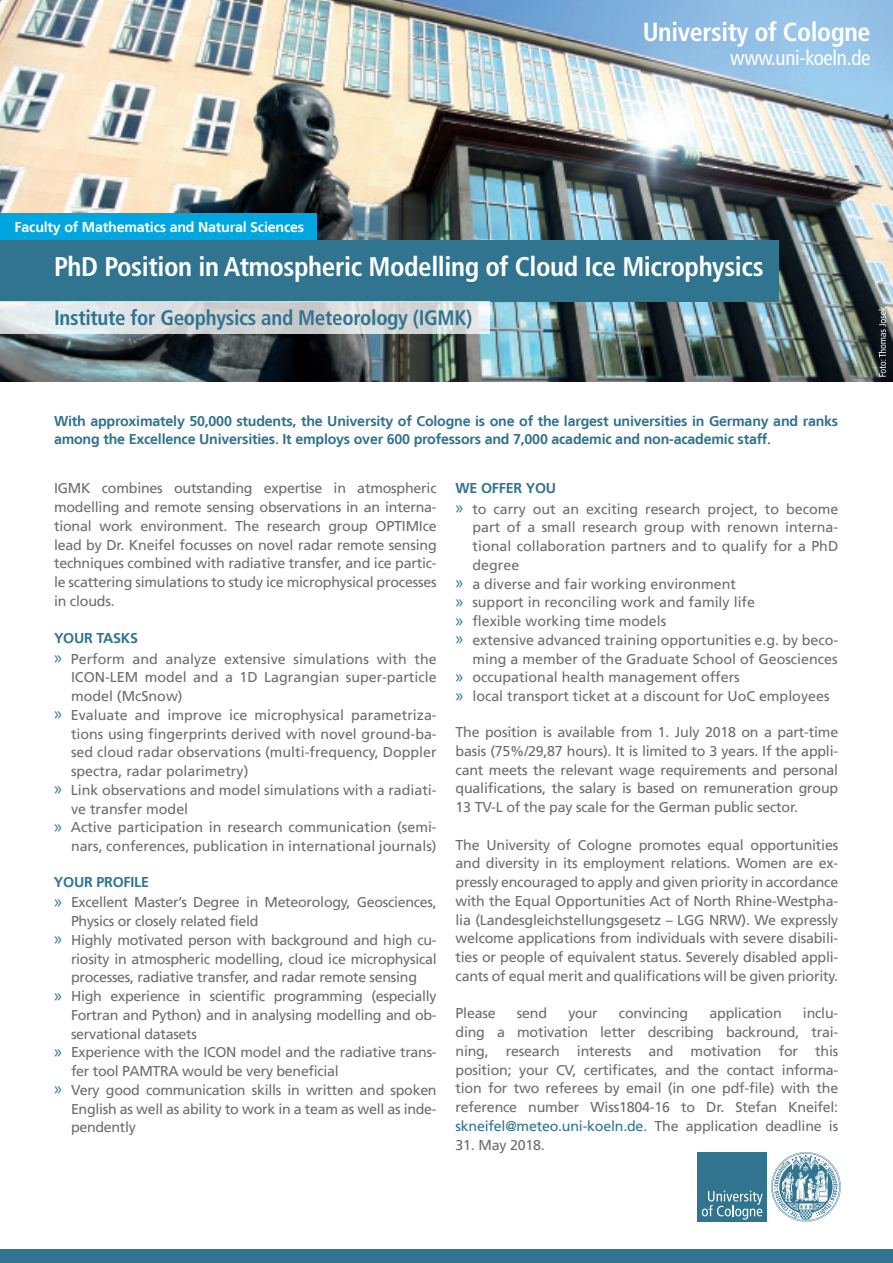
<style>
.page{position:relative;width:893px;height:1263px;background:#fff}
.page>*{position:absolute;margin:0;border:0;box-sizing:border-box;transform-origin:0 0}
.t1{font:700 condensed 27px "Frutiger LT Com";letter-spacing:-.015em;color:#fff}
.t2{font:700 condensed 26.1px "Frutiger LT Com";letter-spacing:-.015em;color:#fff}
.t3{font:700 condensed 21px "Frutiger LT Com";letter-spacing:-.015em;color:#30748f}
.t4{font:condensed 21px "Frutiger LT Com";letter-spacing:-.015em;color:#fff}
.t5{font:14.25px/18.8px "Frutiger LT";color:#6c6d70;text-align:justify}
.t6{font:14.25px/20.2px "Frutiger LT";letter-spacing:-.02em;color:#6c6d70}
.t7{font:700 14.25px/18.8px "Frutiger LT";letter-spacing:-.015em;color:#30748f}
.t8{font:700 14.25px "Frutiger LT";letter-spacing:-.015em;color:#fff}
.s1{font-weight:700;color:#30748f}
.s2{font-family:"Myriad Pro";font-size:18.75px;color:#30748f}
.s3{color:#30748f}
</style>
<div class="page">
<img style="left:0;top:0;width:893px;height:382px">
<div style="left:0;top:1249px;width:893px;height:14px;background:#30748f"></div>
<div style="left:0;top:240px;width:778px;height:62px;background:#30748f"></div>
<svg style="left:0;top:302px;width:489px;height:32px"></svg>
<svg style="left:878px;top:307px;width:8px;height:70px"></svg>
<div style="left:698px;top:1152px;width:69px;height:69px;background:#30748f"></div>
<svg style="left:771px;top:1152px;width:70px;height:70px"></svg>
<svg style="left:702px;top:1191px;width:61px;height:28px"></svg>
<div style="left:0;top:213px;width:316px;height:27px;background:#00a6e0"></div>
<h2 class="t2" style="left:643px;top:15px;width:229px">University of Cologne</h2>
<h3 class="t4" style="left:730px;top:45px;width:142px">www.uni-koeln.de</h3>
<p class="t8" style="left:15px;top:219px;width:291px">Faculty of Mathematics and Natural Sciences</p>
<h1 class="t1" style="left:54px;top:250px;width:711px">PhD Position in Atmospheric Modelling of Cloud Ice Microphysics</h1>
<h3 class="t3" style="left:54px;top:305px;width:420px">Institute for Geophysics and Meteorology (IGMK)</h3>
<p class="t7" style="left:54px;top:411px;width:786px">With approximately 50,000 students, the University of Cologne is one of the largest universities in Germany and ranks among the Excellence Universities. It employs over 600 professors and 7,000 academic and non-academic staff.</p>
<p class="t5" style="left:54px;top:479px;width:384px">IGMK combines outstanding expertise in atmospheric modelling and remote sensing observations in an interna&shy;tional work environment. The research group OPTIMIce lead by Dr. Kneifel focusses on novel radar remote sensing techniques combined with radiative transfer, and ice partic&shy;le scattering simulations to study ice microphysical processes in clouds.</p>
<p class="t5" style="left:54px;top:628px;width:384px;line-height:20.2px"><span class="s1">YOUR TASKS<br></span><span class="s2">»</span> Perform and analyze extensive simulations with the</p>
<p class="t5" style="left:71px;top:668px;width:367px">ICON-LEM model and a 1D Lagrangian super-particle</p>
<p class="t5" style="left:71px;top:687px;width:113px">model (McSnow)</p>
<p class="t5" style="left:54px;top:706px;width:384px"><span class="s2">»</span> Evaluate and improve ice microphysical parametriza-</p>
<p class="t5" style="left:71px;top:724px;width:367px">tions using fingerprints derived with novel ground-ba-</p>
<p class="t5" style="left:71px;top:743px;width:367px">sed cloud radar observations (multi-frequency, Doppler</p>
<p class="t5" style="left:71px;top:762px;width:179px">spectra, radar polarimetry)</p>
<p class="t5" style="left:54px;top:781px;width:384px"><span class="s2">»</span> Link observations and model simulations with a radiati-</p>
<p class="t5" style="left:71px;top:799px;width:119px">ve transfer model</p>
<p class="t5" style="left:54px;top:818px;width:384px"><span class="s2">»</span> Active participation in research communication (semi-</p>
<p class="t5" style="left:71px;top:837px;width:367px">nars, conferences, publication in international journals)</p>
<p class="t6" style="left:54px;top:872px;width:384px"><span class="s1">YOUR PROFILE<br></span><span class="s2">»</span> Excellent Master’s Degree in Meteorology, Geosciences,</p>
<p class="t6" style="left:71px;top:911px;width:189px">Physics or closely related field</p>
<p class="t6" style="left:54px;top:930px;width:384px"><span class="s2">»</span> Highly motivated person with background and high cu-</p>
<p class="t6" style="left:71px;top:949px;width:367px">riosity in atmospheric modelling, cloud ice microphysical</p>
<p class="t6" style="left:71px;top:967px;width:348px">processes, radiative transfer, and radar remote sensing</p>
<p class="t6" style="left:54px;top:986px;width:384px"><span class="s2">»</span> High experience in scientific programming (especially</p>
<p class="t6" style="left:71px;top:1005px;width:367px">Fortran and Python) and in analysing modelling and ob-</p>
<p class="t6" style="left:71px;top:1024px;width:128px">servational datasets</p>
<p class="t6" style="left:54px;top:1042px;width:384px"><span class="s2">»</span> Experience with the ICON model and the radiative trans-</p>
<p class="t6" style="left:71px;top:1061px;width:269px">fer tool PAMTRA would be very beneficial</p>
<p class="t6" style="left:54px;top:1080px;width:384px"><span class="s2">»</span> Very good communication skills in written and spoken</p>
<p class="t6" style="left:71px;top:1099px;width:367px">English as well as ability to work in a team as well as inde-</p>
<p class="t6" style="left:71px;top:1117px;width:67px">pendently</p>
<p class="t5" style="left:456px;top:478px;width:384px;line-height:20.2px"><span class="s1">WE OFFER YOU<br></span><span class="s2">»</span> to carry out an exciting research project, to become</p>
<p class="t5" style="left:473px;top:518px;width:367px">part of a small research group with renown interna-</p>
<p class="t5" style="left:473px;top:537px;width:367px">tional collaboration partners and to qualify for a PhD</p>
<p class="t5" style="left:473px;top:556px;width:48px">degree</p>
<p class="t5" style="left:456px;top:574px;width:282px"><span class="s2">»</span> a diverse and fair working environment</p>
<p class="t5" style="left:456px;top:593px;width:301px"><span class="s2">»</span> support in reconciling work and family life</p>
<p class="t5" style="left:456px;top:612px;width:212px"><span class="s2">»</span> flexible working time models</p>
<p class="t5" style="left:456px;top:631px;width:384px"><span class="s2">»</span> extensive advanced training opportunities e.g. by beco-</p>
<p class="t5" style="left:473px;top:649px;width:367px">ming a member of the Graduate School of Geosciences</p>
<p class="t5" style="left:456px;top:668px;width:286px"><span class="s2">»</span> occupational health management offers</p>
<p class="t5" style="left:456px;top:687px;width:375px"><span class="s2">»</span> local transport ticket at a discount for UoC employees</p>
<p class="t5" style="left:456px;top:723px;width:384px">The position is available from 1. July 2018 on a part-time basis (75%/29,87 hours). It is limited to 3 years. If the appli&shy;cant meets the relevant wage requirements and personal qualifications, the salary is based on remuneration group 13 TV-L of the pay scale for the German public sector.</p>
<p class="t5" style="left:456px;top:835px;width:384px">The University of Cologne promotes equal opportunities and diversity in its employment relations. Women are ex&shy;pressly encouraged to apply and given priority in accordance with the Equal Opportunities Act of North Rhine-Westpha&shy;lia (Landesgleichstellungsgesetz – LGG NRW). We expressly welcome applications from individuals with severe disabili&shy;ties or people of equivalent status. Severely disabled appli&shy;cants of equal merit and qualifications will be given priority.</p>
<p class="t5" style="left:456px;top:1004px;width:42px">Please</p>
<p class="t5" style="left:517px;top:1004px;width:32px">send</p>
<p class="t5" style="left:568px;top:1004px;width:31px">your</p>
<p class="t5" style="left:619px;top:1004px;width:71px">convincing</p>
<p class="t5" style="left:709px;top:1004px;width:74px">application</p>
<p class="t5" style="left:456px;top:1004px;width:384px;text-indent:347px">inclu&shy;ding a motivation letter describing backround, trai&shy;ning, research interests and motivation for this position; your CV, certificates, and the contact informa&shy;tion for two referees by email (in one pdf-file) with the reference number Wiss1804-16 to Dr. Stefan Kneifel: <span class="s3">skneifel@meteo.uni-koeln.de.</span> The application deadline is</p>
<p class="t5" style="left:456px;top:1135px;width:91px">31. May 2018.</p>
</div>
